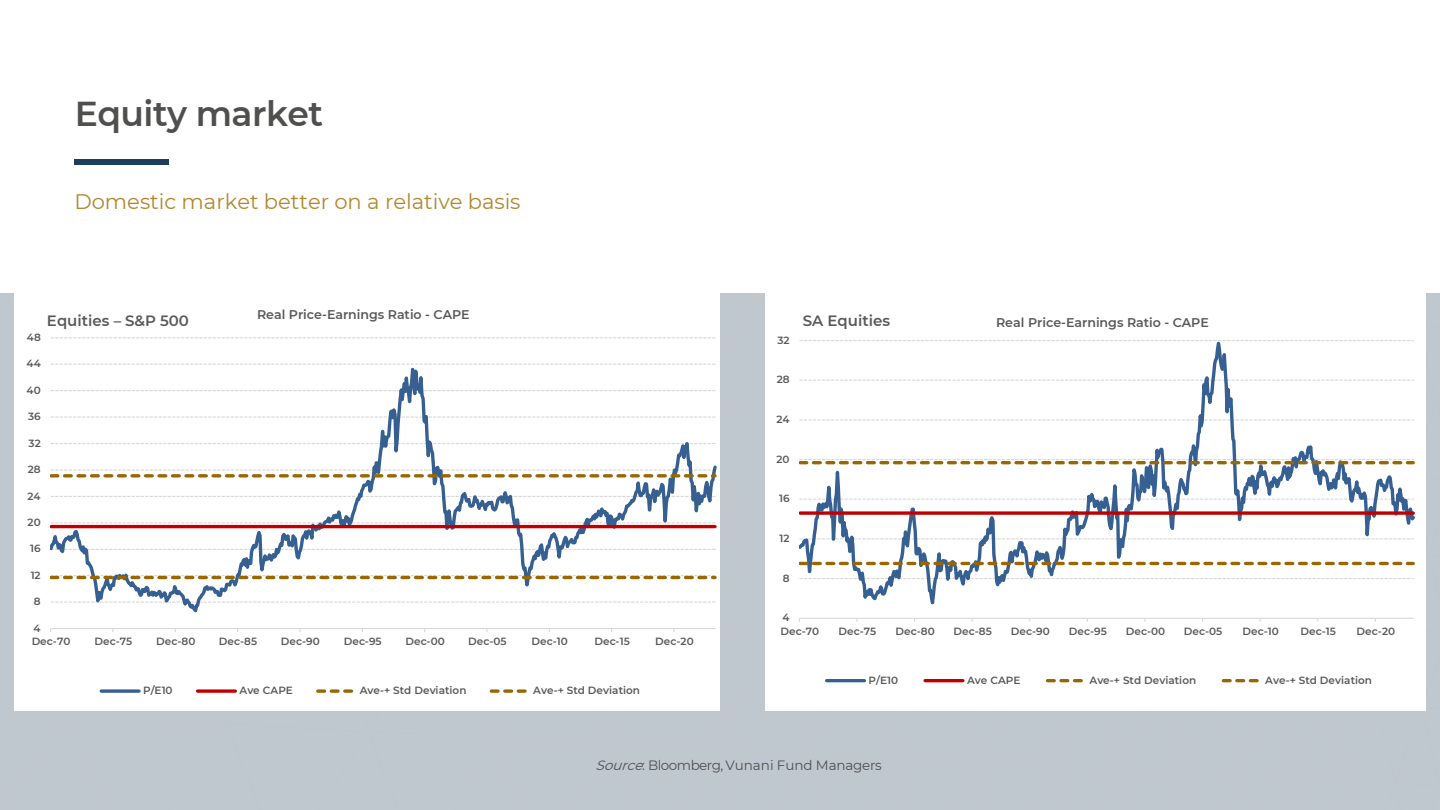
<style>
.page{position:relative;width:1440px;height:810px;background:#fff}
.page>*{position:absolute;margin:0;border:0;box-sizing:border-box;transform-origin:0 0}
.t1{font:600 34.5px "Montserrat";letter-spacing:-.015em;color:#4f504e}
.t2{font:21px "Montserrat";color:#b3872e}
.t3{font:600 15px "Montserrat";color:#595959}
.t4{font:13.5px "Montserrat";letter-spacing:-.015em;color:#4f504e}
.t5{font:600 12.6px "Montserrat";color:#595959}
.t6{font:600 10.5px "Montserrat";letter-spacing:.005em;color:#595959}
.s1{font-style:italic}
</style>
<div class="page">
<div style="left:74px;top:159px;width:95px;height:6px;background:#1c3e5b"></div>
<svg style="left:51px;top:337px;width:665px;height:1px"></svg>
<hr style="left:51px;top:628px;width:665px;height:1px;background:#d9d9d9">
<svg style="left:50px;top:338px;width:667px;height:275px"></svg>
<svg style="left:50px;top:522px;width:667px;height:8px"></svg>
<svg style="left:50px;top:469px;width:667px;height:10px"></svg>
<svg style="left:50px;top:574px;width:667px;height:7px"></svg>
<svg style="left:101px;top:689px;width:38px;height:4px"></svg>
<svg style="left:198px;top:689px;width:37px;height:4px"></svg>
<svg style="left:318px;top:689px;width:36px;height:4px"></svg>
<svg style="left:491px;top:689px;width:36px;height:4px"></svg>
<svg style="left:799px;top:340px;width:616px;height:279px"></svg>
<svg style="left:799px;top:510px;width:616px;height:6px"></svg>
<svg style="left:799px;top:459px;width:616px;height:7px"></svg>
<svg style="left:799px;top:560px;width:616px;height:7px"></svg>
<hr style="left:827px;top:679px;width:37px;height:3px;background:#376092">
<hr style="left:925px;top:679px;width:38px;height:3px;background:#c00000">
<svg style="left:1048px;top:679px;width:35px;height:3px"></svg>
<svg style="left:1223px;top:679px;width:36px;height:3px"></svg>
<h2 class="t1" style="left:75px;top:90px;width:250px">Equity market</h2>
<p class="t2" style="left:74px;top:187px;width:448px">Domestic market better on a relative basis</p>
<p class="t5" style="left:257px;top:306px;width:214px">Real Price-Earnings Ratio - CAPE</p>
<p class="t3" style="left:47px;top:310px;width:143px">Equities – S&amp;P 500</p>
<h3 class="t3" style="left:803px;top:310px;width:89px">SA Equities</h3>
<p class="t6" style="left:27px;top:330px;width:16px">48</p>
<p class="t6" style="left:27px;top:356px;width:16px">44</p>
<p class="t6" style="left:27px;top:383px;width:16px">40</p>
<p class="t6" style="left:28px;top:409px;width:14px">36</p>
<p class="t6" style="left:29px;top:435px;width:14px">32</p>
<p class="t6" style="left:28px;top:462px;width:14px">28</p>
<p class="t6" style="left:28px;top:488px;width:15px">24</p>
<p class="t6" style="left:28px;top:515px;width:15px">20</p>
<p class="t6" style="left:30px;top:541px;width:12px">16</p>
<p class="t6" style="left:31px;top:568px;width:12px">12</p>
<p class="t6" style="left:34px;top:594px;width:8px">8</p>
<p class="t6" style="left:777px;top:332px;width:14px">32</p>
<p class="t6" style="left:777px;top:372px;width:14px">28</p>
<p class="t6" style="left:776px;top:412px;width:15px">24</p>
<p class="t6" style="left:776px;top:451px;width:15px">20</p>
<p class="t6" style="left:779px;top:491px;width:12px">16</p>
<p class="t6" style="left:780px;top:531px;width:12px">12</p>
<p class="t6" style="left:783px;top:570px;width:8px">8</p>
<p class="t6" style="left:783px;top:610px;width:9px">4</p>
<p class="t5" style="left:996px;top:313px;width:214px">Real Price-Earnings Ratio - CAPE</p>
<p class="t6" style="left:34px;top:621px;width:9px">4</p>
<p class="t6" style="left:32px;top:634px;width:40px">Dec-70</p>
<p class="t6" style="left:94px;top:634px;width:39px">Dec-75</p>
<p class="t6" style="left:156px;top:634px;width:41px">Dec-80</p>
<p class="t6" style="left:219px;top:634px;width:40px">Dec-85</p>
<p class="t6" style="left:281px;top:634px;width:40px">Dec-90</p>
<p class="t6" style="left:344px;top:634px;width:39px">Dec-95</p>
<p class="t6" style="left:405px;top:634px;width:41px">Dec-00</p>
<p class="t6" style="left:468px;top:634px;width:40px">Dec-05</p>
<p class="t6" style="left:532px;top:634px;width:38px">Dec-10</p>
<p class="t6" style="left:594px;top:634px;width:37px">Dec-15</p>
<p class="t6" style="left:655px;top:634px;width:40px">Dec-20</p>
<p class="t6" style="left:143px;top:683px;width:31px">P/E10</p>
<p class="t6" style="left:239px;top:683px;width:55px">Ave CAPE</p>
<p class="t6" style="left:360px;top:683px;width:108px">Ave-+ Std Deviation</p>
<p class="t6" style="left:533px;top:683px;width:108px">Ave-+ Std Deviation</p>
<p class="t6" style="left:781px;top:624px;width:40px">Dec-70</p>
<p class="t6" style="left:839px;top:624px;width:39px">Dec-75</p>
<p class="t6" style="left:896px;top:624px;width:41px">Dec-80</p>
<p class="t6" style="left:954px;top:624px;width:40px">Dec-85</p>
<p class="t6" style="left:1011px;top:624px;width:40px">Dec-90</p>
<p class="t6" style="left:1069px;top:624px;width:39px">Dec-95</p>
<p class="t6" style="left:1126px;top:624px;width:41px">Dec-00</p>
<p class="t6" style="left:1184px;top:624px;width:40px">Dec-05</p>
<p class="t6" style="left:1243px;top:624px;width:38px">Dec-10</p>
<p class="t6" style="left:1301px;top:624px;width:37px">Dec-15</p>
<p class="t6" style="left:1357px;top:624px;width:40px">Dec-20</p>
<p class="t6" style="left:869px;top:673px;width:31px">P/E10</p>
<p class="t6" style="left:967px;top:673px;width:55px">Ave CAPE</p>
<p class="t6" style="left:1089px;top:673px;width:108px">Ave-+ Std Deviation</p>
<p class="t6" style="left:1265px;top:673px;width:108px">Ave-+ Std Deviation</p>
<p class="t4" style="left:595px;top:755px;width:288px"><span class="s1">Source</span>: Bloomberg, Vunani Fund Managers</p>
</div>
